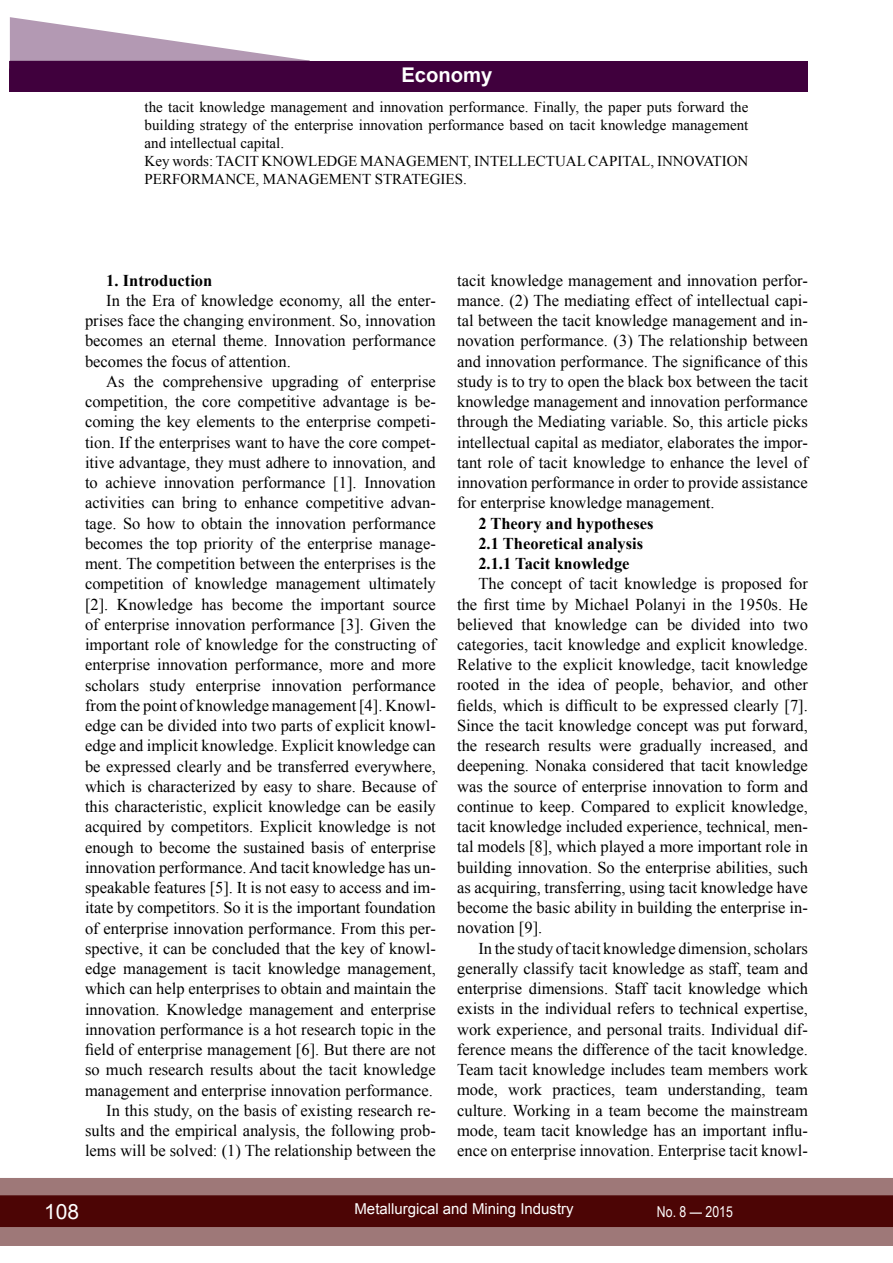
<style>
.page{position:relative;width:893px;height:1263px;background:#fff}
.page>*{position:absolute;margin:0;border:0;box-sizing:border-box;transform-origin:0 0}
.t1{font:21px "Arial";color:#fff}
.t2{font:700 20.25px "Arial";color:#fff}
.t3{font:16.5px/20.2px "Times New Roman";color:#000;text-align:justify}
.t4{font:700 16.5px/20.2px "Times New Roman";color:#000}
.t5{font:15px/18px "Times New Roman";color:#000}
.t6{font:15px "Arial";color:#fff}
.t7{font:15px "Arial Narrow";color:#fff}
</style>
<div class="page">
<div style="left:0;top:1178px;width:893px;height:68px;background:#9e7878"></div>
<div style="left:0;top:1195px;width:893px;height:32px;background:#4c0505;border:2px solid #4c0505"></div>
<div style="left:10px;top:61px;width:798px;height:30px;background:#40003d"></div>
<svg style="left:10px;top:17px;width:300px;height:44px"></svg>
<p class="t2" style="left:401px;top:61px;width:93px">Economy</p>
<p class="t5" style="left:145px;top:98px;width:605px">the tacit knowledge management and innovation performance. Finally, the paper puts forward the building strategy of the enterprise innovation performance based on tacit knowledge management and intellectual capital.<br>Key words: TACIT KNOWLEDGE MANAGEMENT, INTELLECTUAL CAPITAL, INNOVATION PERFORMANCE, MANAGEMENT STRATEGIES.</p>
<p class="t4" style="left:106px;top:270px;width:108px">1. Introduction</p>
<p class="t3" style="left:85px;top:290px;width:352px;text-indent:21px">In the Era of knowledge economy, all the enter&shy;prises face the changing environment. So, innovation becomes an eternal theme. Innovation performance becomes the focus of attention.</p>
<p class="t3" style="left:85px;top:371px;width:352px;text-align:right">As the comprehensive upgrading of enterprise competition, the core competitive advantage is be&shy;coming the key elements to the enterprise competi&shy;tion. If the enterprises want to have the core compet&shy;itive advantage, they must adhere to innovation, and to achieve innovation performance [1]. Innovation activities can bring to enhance competitive advan&shy;tage. So how to obtain the innovation performance becomes the top priority of the enterprise manage&shy;ment. The competition between the enterprises is the competition of knowledge management ultimately [2]. Knowledge has become the important source of enterprise innovation performance [3]. Given the important role of knowledge for the constructing of enterprise innovation performance, more and more scholars study enterprise innovation performance from the point of knowledge management [4]. Knowl&shy;edge can be divided into two parts of explicit knowl&shy;edge and implicit knowledge. Explicit knowledge can be expressed clearly and be transferred everywhere, which is characterized by easy to share. Because of this characteristic, explicit knowledge can be easily acquired by competitors. Explicit knowledge is not enough to become the sustained basis of enterprise innovation performance. And tacit knowledge has un&shy;speakable features [5]. It is not easy to access and im&shy;itate by competitors. So it is the important foundation of enterprise innovation performance. From this per&shy;spective, it can be concluded that the key of knowl&shy;edge management is tacit knowledge management, which can help enterprises to obtain and maintain the innovation. Knowledge management and enterprise innovation performance is a hot research topic in the field of enterprise management [6]. But there are not so much research results about the tacit knowledge management and enterprise innovation performance.<br>In this study, on the basis of existing research re&shy;sults and the empirical analysis, the following prob&shy;lems will be solved: (1) The relationship between the</p>
<p class="t3" style="left:457px;top:270px;width:352px">tacit knowledge management and innovation perfor&shy;mance. (2) The mediating effect of intellectual capi&shy;tal between the tacit knowledge management and in&shy;novation performance. (3) The relationship between and innovation performance. The significance of this study is to try to open the black box between the tacit knowledge management and innovation performance through the Mediating variable. So, this article picks intellectual capital as mediator, elaborates the impor&shy;tant role of tacit knowledge to enhance the level of innovation performance in order to provide assistance for enterprise knowledge management.</p>
<p class="t4" style="left:478px;top:512px;width:177px">2 Theory and hypotheses<br>2.1 Theoretical analysis<br>2.1.1 Tacit knowledge</p>
<p class="t3" style="left:457px;top:573px;width:352px;text-indent:21px">The concept of tacit knowledge is proposed for the first time by Michael Polanyi in the 1950s. He believed that knowledge can be divided into two categories, tacit knowledge and explicit knowledge.<br>Relative to the explicit knowledge, tacit knowledge rooted in the idea of people, behavior, and other fields, which is difficult to be expressed clearly [7].<br>Since the tacit knowledge concept was put forward, the research results were gradually increased, and deepening. Nonaka considered that tacit knowledge was the source of enterprise innovation to form and continue to keep. Compared to explicit knowledge, tacit knowledge included experience, technical, men&shy;tal models [8], which played a more important role in building innovation. So the enterprise abilities, such as acquiring, transferring, using tacit knowledge have become the basic ability in building the enterprise in&shy;novation [9].</p>
<p class="t3" style="left:457px;top:938px;width:352px;text-indent:21px">In the study of tacit knowledge dimension, scholars generally classify tacit knowledge as staff, team and enterprise dimensions. Staff tacit knowledge which exists in the individual refers to technical expertise, work experience, and personal traits. Individual dif&shy;ference means the difference of the tacit knowledge.<br>Team tacit knowledge includes team members work mode, work practices, team understanding, team culture. Working in a team become the mainstream mode, team tacit knowledge has an important influ&shy;ence on enterprise innovation. Enterprise tacit knowl-</p>
<p class="t1" style="left:44px;top:1197px;width:37px">108</p>
<p class="t6" style="left:354px;top:1199px;width:221px">Metallurgical and Mining Industry</p>
<p class="t7" style="left:657px;top:1201px;width:77px">No. 8 — 2015</p>
</div>
